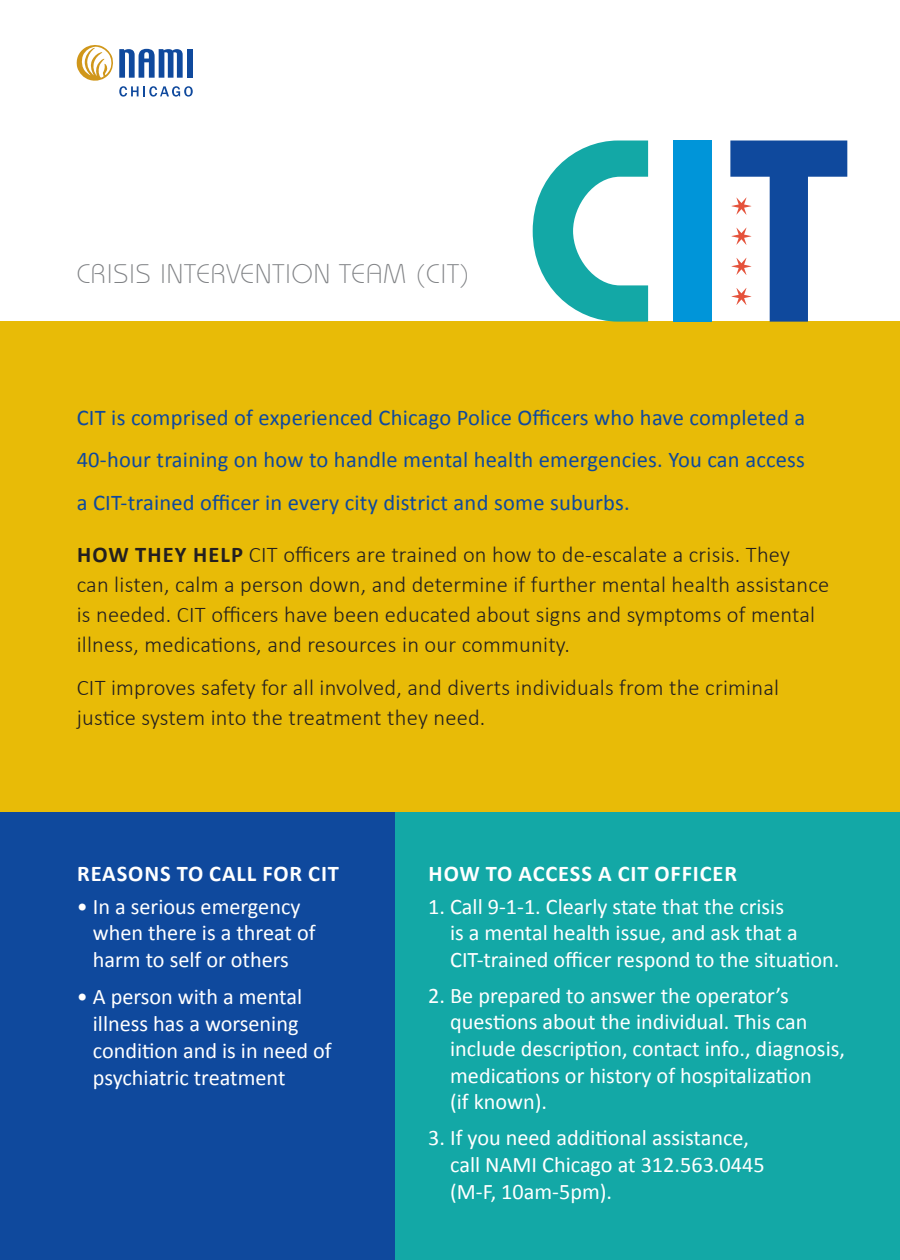
<style>
.page{position:relative;width:900px;height:1260px;background:#fff}
.page>*{position:absolute;margin:0;border:0;box-sizing:border-box;transform-origin:0 0}
.t1{font:600 258.75px "Bauhaus";color:#13a8a6}
.t2{font:300 27px "Bauhaus";letter-spacing:.03em;color:#808285}
.t3{font:300 22.5px/30px "Calibri";letter-spacing:.01em;color:#231f20}
.t4{font:22.5px/42.5px "Calibri";letter-spacing:.01em;color:#0f499d;text-align:justify}
.t5{font:700 22.5px "Calibri";letter-spacing:.04em;color:#fff}
.t6{font:22.25px/26.8px "Calibri";color:#fff}
.s1{color:#0095d9}
.s2{color:#0f499d}
.s3{font-weight:700}
</style>
<div class="page">
<div style="left:0;top:321px;width:900px;height:494px;background:#e8bb07"></div>
<div style="left:394px;top:812px;width:506px;height:448px;background:#13a8a6"></div>
<div style="left:0;top:812px;width:394px;height:448px;background:#0f499d"></div>
<svg style="left:732px;top:198px;width:19px;height:17px"></svg>
<svg style="left:732px;top:228px;width:19px;height:17px"></svg>
<svg style="left:732px;top:258px;width:19px;height:17px"></svg>
<svg style="left:732px;top:288px;width:19px;height:17px"></svg>
<svg style="left:76px;top:45px;width:117px;height:52px"></svg>
<div style="left:187px;top:49px;width:6px;height:29px;background:#0f499d"></div>
<p class="t2" style="left:77px;top:258px;width:395px">CRISIS INTERVENTION TEAM (CIT)</p>
<p class="t1" style="left:525px;top:75px;width:323px">C<span class="s1">I</span><span class="s2">T</span></p>
<p class="t4" style="left:77px;top:396px;width:730px">CIT is comprised of experienced Chicago Police Officers who have completed a 40-hour training on how to handle mental health emergencies. You can access a CIT-trained officer in every city district and some suburbs.</p>
<p class="t3" style="left:77px;top:539px;width:754px"><span class="s3">HOW THEY HELP</span> CIT officers are trained on how to de-escalate a crisis. They<br>can listen, calm a person down, and determine if further mental health assistance is needed. CIT officers have been educated about signs and symptoms of mental illness, medications, and resources in our community.</p>
<p class="t3" style="left:77px;top:671px;width:704px">CIT improves safety for all involved, and diverts individuals from the criminal justice system into the treatment they need.</p>
<p class="t5" style="left:77px;top:860px;width:263px">REASONS TO CALL FOR CIT</p>
<p class="t6" style="left:93px;top:893px;width:224px;text-indent:-16px">• In a serious emergency when there is a threat of harm to self or others</p>
<p class="t6" style="left:93px;top:984px;width:240px;text-indent:-16px">• A person with a mental illness has a worsening condition and is in need of psychiatric treatment</p>
<p class="t5" style="left:429px;top:860px;width:310px">HOW TO ACCESS A CIT OFFICER</p>
<p class="t6" style="left:450px;top:893px;width:391px;text-indent:-22px">1. Call 9-1-1. Clearly state that the crisis<br>is a mental health issue, and ask that a<br>CIT-trained officer respond to the situation.</p>
<p class="t6" style="left:450px;top:982px;width:396px;text-indent:-22px">2. Be prepared to answer the operator’s questions about the individual. This can include description, contact info., diagnosis, medications or history of hospitalization<br>(if known).</p>
<p class="t6" style="left:450px;top:1124px;width:316px;text-indent:-22px">3. If you need additional assistance, call NAMI Chicago at 312.563.0445 (M-F, 10am-5pm).</p>
</div>
